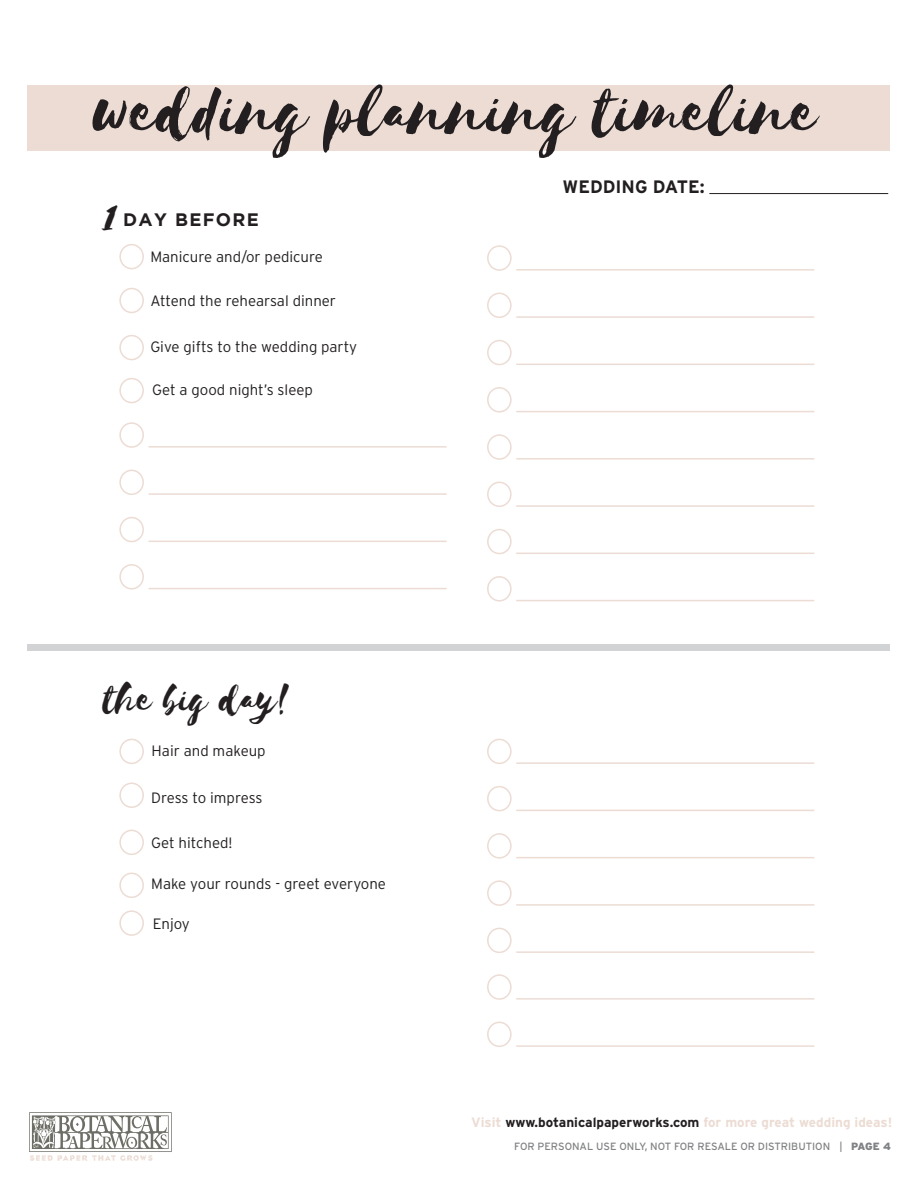
<style>
.page{position:relative;width:918px;height:1188px;background:#fff}
.page>*{position:absolute;margin:0;border:0;box-sizing:border-box;transform-origin:0 0}
.t1{font:78px "Selima";color:#231f20}
.t2{font:45px "Selima";color:#231f20}
.t3{font:700 18px "Interstate";color:#231f20}
.t4{font:700 18px "Gotham";letter-spacing:.075em;color:#231f20}
.t5{font:300 15px "Interstate";color:#231f20}
.t6{font:700 13.5px "Interstate";color:#ecdcd4}
.t7{font:10.5px "Interstate";color:#808285}
.s1{color:#231f20}
.s2{font-weight:900}
</style>
<div class="page">
<div style="left:28px;top:85px;width:862px;height:65px;background:#ecdcd4"></div>
<svg style="left:29px;top:1112px;width:143px;height:49px"></svg>
<hr style="left:709px;top:193px;width:179px;height:1px;background:#231f20">
<div style="left:487px;top:245px;width:25px;height:26px;border:2px solid #ecdcd4;border-radius:50%"></div>
<hr style="left:516px;top:269px;width:298px;height:2px;background:#ecdcd4">
<div style="left:487px;top:293px;width:25px;height:25px;border:2px solid #ecdcd4;border-radius:50%"></div>
<hr style="left:516px;top:316px;width:298px;height:2px;background:#ecdcd4">
<div style="left:487px;top:340px;width:25px;height:25px;border:2px solid #ecdcd4;border-radius:50%"></div>
<hr style="left:516px;top:364px;width:298px;height:1px;background:#ecdcd4">
<div style="left:487px;top:387px;width:25px;height:26px;border:2px solid #ecdcd4;border-radius:50%"></div>
<hr style="left:516px;top:411px;width:298px;height:1px;background:#ecdcd4">
<div style="left:487px;top:739px;width:25px;height:25px;border:2px solid #ecdcd4;border-radius:50%"></div>
<hr style="left:516px;top:762px;width:298px;height:2px;background:#ecdcd4">
<div style="left:487px;top:434px;width:25px;height:26px;border:2px solid #ecdcd4;border-radius:50%"></div>
<hr style="left:516px;top:458px;width:298px;height:2px;background:#ecdcd4">
<div style="left:119px;top:422px;width:25px;height:26px;border:2px solid #ecdcd4;border-radius:50%"></div>
<div style="left:119px;top:335px;width:25px;height:25px;border:2px solid #ecdcd4;border-radius:50%"></div>
<div style="left:119px;top:830px;width:25px;height:25px;border:2px solid #ecdcd4;border-radius:50%"></div>
<div style="left:119px;top:378px;width:25px;height:25px;border:2px solid #ecdcd4;border-radius:50%"></div>
<div style="left:119px;top:873px;width:25px;height:25px;border:2px solid #ecdcd4;border-radius:50%"></div>
<div style="left:119px;top:910px;width:25px;height:26px;border:2px solid #ecdcd4;border-radius:50%"></div>
<div style="left:119px;top:288px;width:25px;height:25px;border:2px solid #ecdcd4;border-radius:50%"></div>
<div style="left:119px;top:783px;width:25px;height:25px;border:2px solid #ecdcd4;border-radius:50%"></div>
<div style="left:119px;top:244px;width:25px;height:25px;border:2px solid #ecdcd4;border-radius:50%"></div>
<div style="left:119px;top:739px;width:25px;height:25px;border:2px solid #ecdcd4;border-radius:50%"></div>
<hr style="left:149px;top:446px;width:298px;height:2px;background:#ecdcd4">
<div style="left:487px;top:786px;width:25px;height:25px;border:2px solid #ecdcd4;border-radius:50%"></div>
<hr style="left:516px;top:810px;width:298px;height:1px;background:#ecdcd4">
<div style="left:487px;top:482px;width:25px;height:25px;border:2px solid #ecdcd4;border-radius:50%"></div>
<hr style="left:516px;top:505px;width:298px;height:2px;background:#ecdcd4">
<div style="left:119px;top:470px;width:25px;height:25px;border:2px solid #ecdcd4;border-radius:50%"></div>
<hr style="left:149px;top:493px;width:298px;height:2px;background:#ecdcd4">
<div style="left:487px;top:833px;width:25px;height:26px;border:2px solid #ecdcd4;border-radius:50%"></div>
<hr style="left:516px;top:857px;width:298px;height:1px;background:#ecdcd4">
<div style="left:487px;top:529px;width:25px;height:25px;border:2px solid #ecdcd4;border-radius:50%"></div>
<hr style="left:516px;top:553px;width:298px;height:1px;background:#ecdcd4">
<div style="left:119px;top:517px;width:25px;height:25px;border:2px solid #ecdcd4;border-radius:50%"></div>
<hr style="left:149px;top:541px;width:298px;height:1px;background:#ecdcd4">
<div style="left:487px;top:880px;width:25px;height:26px;border:2px solid #ecdcd4;border-radius:50%"></div>
<hr style="left:516px;top:904px;width:298px;height:2px;background:#ecdcd4">
<div style="left:487px;top:928px;width:25px;height:25px;border:2px solid #ecdcd4;border-radius:50%"></div>
<hr style="left:516px;top:951px;width:298px;height:2px;background:#ecdcd4">
<div style="left:487px;top:974px;width:25px;height:26px;border:2px solid #ecdcd4;border-radius:50%"></div>
<hr style="left:516px;top:998px;width:298px;height:2px;background:#ecdcd4">
<div style="left:487px;top:576px;width:25px;height:26px;border:2px solid #ecdcd4;border-radius:50%"></div>
<hr style="left:516px;top:600px;width:298px;height:1px;background:#ecdcd4">
<div style="left:119px;top:564px;width:25px;height:26px;border:2px solid #ecdcd4;border-radius:50%"></div>
<hr style="left:149px;top:588px;width:298px;height:1px;background:#ecdcd4">
<div style="left:487px;top:1022px;width:25px;height:25px;border:2px solid #ecdcd4;border-radius:50%"></div>
<hr style="left:516px;top:1045px;width:298px;height:2px;background:#ecdcd4">
<div style="left:28px;top:645px;width:862px;height:6px;background:#d1d3d4"></div>
<h1 class="t1" style="left:93px;top:69px;width:727px">wedding planning timeline</h1>
<p class="t2" style="left:104px;top:193px;width:14px">1</p>
<p class="t4" style="left:123px;top:209px;width:137px">DAY BEFORE</p>
<p class="t5" style="left:150px;top:248px;width:174px">Manicure and/or pedicure</p>
<p class="t5" style="left:150px;top:292px;width:187px">Attend the rehearsal dinner</p>
<p class="t5" style="left:150px;top:338px;width:208px">Give gifts to the wedding party</p>
<p class="t5" style="left:152px;top:381px;width:162px">Get a good night’s sleep</p>
<p class="t3" style="left:562px;top:177px;width:144px">WEDDING DATE:</p>
<p class="t2" style="left:104px;top:675px;width:190px">the big day!</p>
<p class="t5" style="left:152px;top:743px;width:116px">Hair and makeup</p>
<p class="t5" style="left:151px;top:789px;width:113px">Dress to impress</p>
<p class="t5" style="left:151px;top:834px;width:83px">Get hitched!</p>
<p class="t5" style="left:151px;top:876px;width:236px">Make your rounds - greet everyone</p>
<p class="t5" style="left:153px;top:915px;width:39px">Enjoy</p>
<p class="t6" style="left:471px;top:1115px;width:423px">Visit <span class="s1">www.botanicalpaperworks.com</span> for more great wedding ideas!</p>
<p class="t7" style="left:514px;top:1140px;width:378px">FOR PERSONAL USE ONLY, NOT FOR RESALE OR DISTRIBUTION | <span class="s2">PAGE 4</span></p>
</div>
